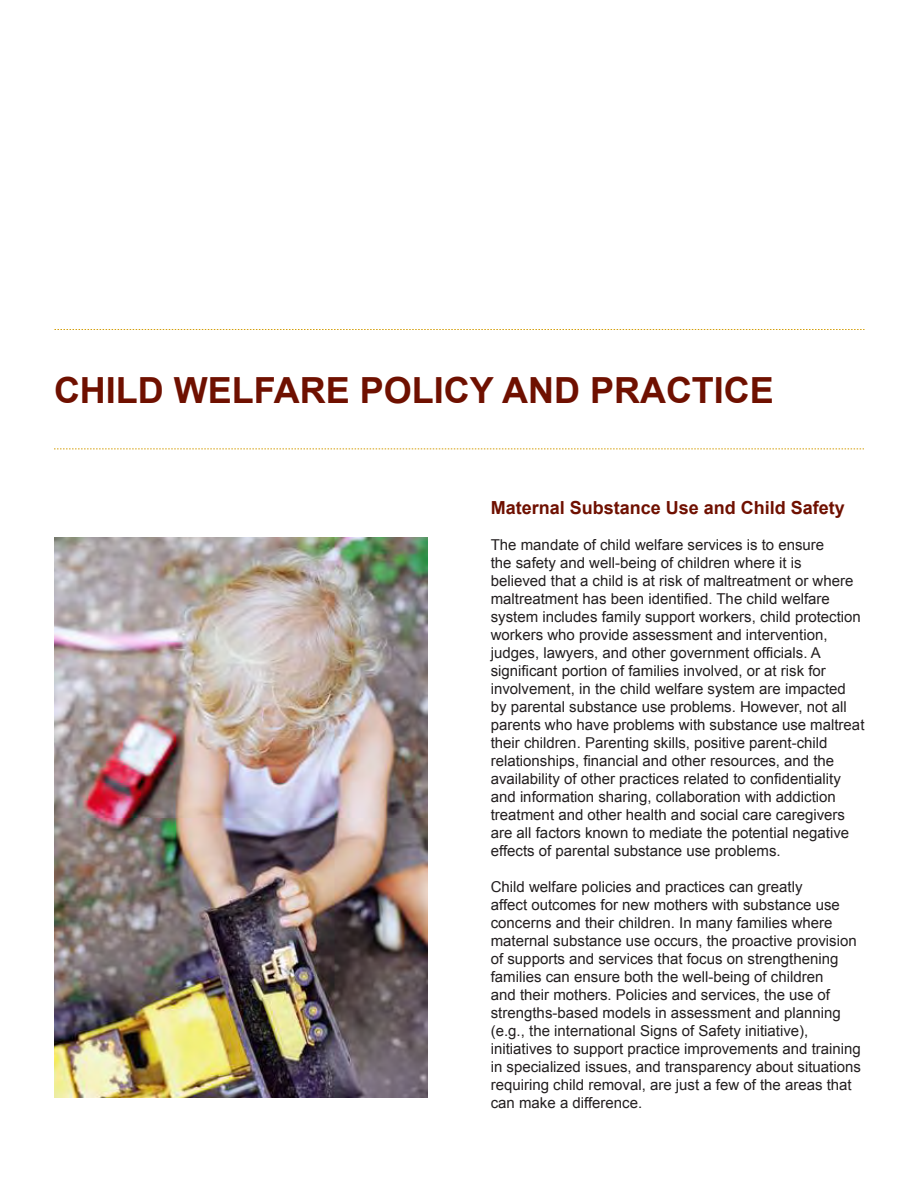
<style>
.page{position:relative;width:918px;height:1188px;background:#fff}
.page>*{position:absolute;margin:0;border:0;box-sizing:border-box;transform-origin:0 0}
.t1{font:700 36px "Arial";color:#6f1000}
.t2{font:700 18px "Arial";color:#6f1000}
.t3{font:15px/18px "Arial";color:#231f20}
</style>
<div class="page">
<svg style="left:54px;top:448px;width:810px;height:1px"></svg>
<img style="left:54px;top:538px;width:374px;height:559px">
<svg style="left:54px;top:329px;width:810px;height:1px"></svg>
<p class="t1" style="left:54px;top:366px;width:721px">CHILD WELFARE POLICY AND PRACTICE</p>
<p class="t2" style="left:491px;top:496px;width:356px">Maternal Substance Use and Child Safety</p>
<p class="t3" style="left:491px;top:536px;width:375px">The mandate of child welfare services is to ensure<br>the safety and well-being of children where it is<br>believed that a child is at risk of maltreatment or where maltreatment has been identified. The child welfare system includes family support workers, child protection workers who provide assessment and intervention, judges, lawyers, and other government officials. A significant portion of families involved, or at risk for involvement, in the child welfare system are impacted by parental substance use problems. However, not all parents who have problems with substance use maltreat their children. Parenting skills, positive parent-child relationships, financial and other resources, and the availability of other practices related to confidentiality and information sharing, collaboration with addiction treatment and other health and social care caregivers are all factors known to mediate the potential negative effects of parental substance use problems.</p>
<p class="t3" style="left:491px;top:878px;width:372px">Child welfare policies and practices can greatly<br>affect outcomes for new mothers with substance use concerns and their children. In many families where maternal substance use occurs, the proactive provision of supports and services that focus on strengthening families can ensure both the well-being of children<br>and their mothers. Policies and services, the use of strengths-based models in assessment and planning (e.g., the international Signs of Safety initiative), initiatives to support practice improvements and training in specialized issues, and transparency about situations requiring child removal, are just a few of the areas that can make a difference.</p>
</div>
